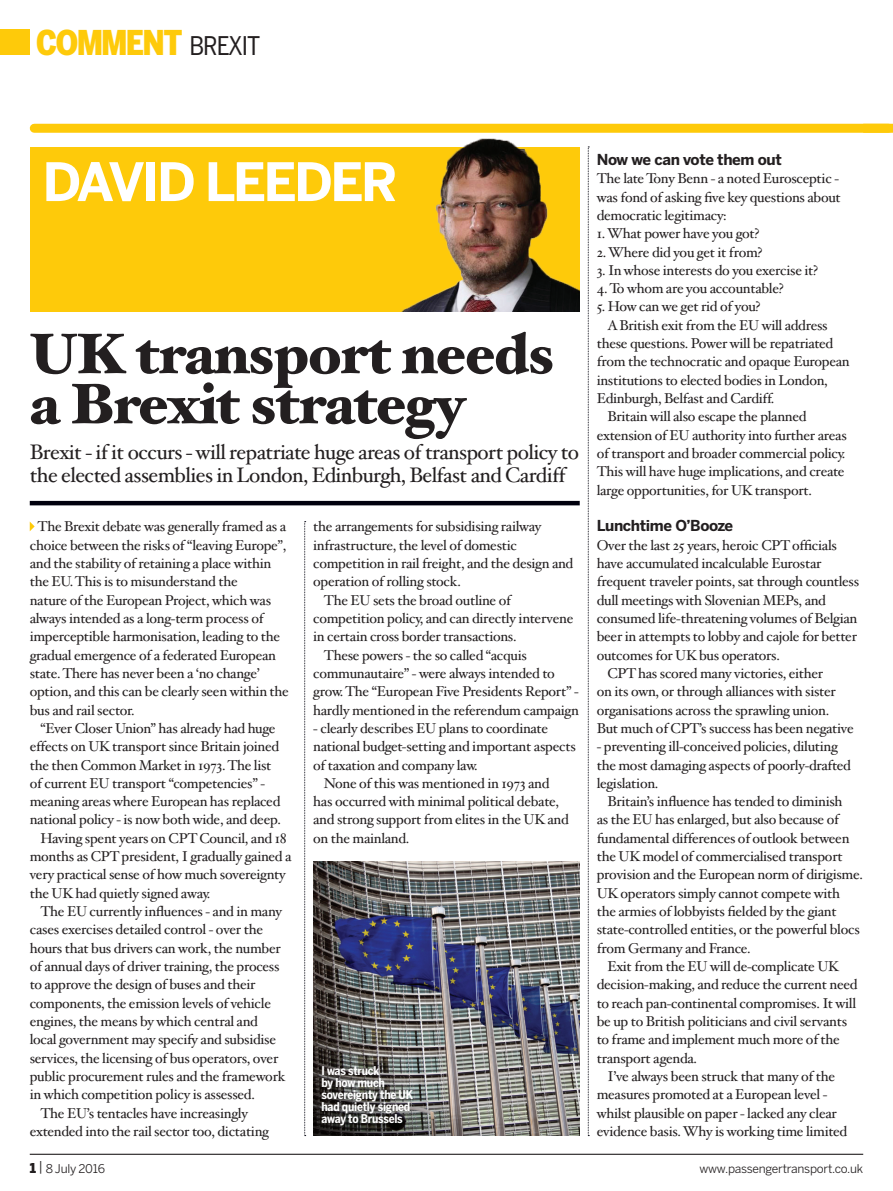
<style>
.page{position:relative;width:893px;height:1191px;background:#fff}
.page>*{position:absolute;margin:0;border:0;box-sizing:border-box;transform-origin:0 0}
.t1{font:900 57px/50.1px "Hoefler Text";letter-spacing:-.025em;color:#231f20}
.t2{font:700 52.5px "Benton Sans";letter-spacing:-.05em;color:#fff}
.t3{font:900 33.9px "Benton Sans Cond";letter-spacing:-.045em;color:#feca0a}
.t4{font:21px/22.5px "Hoefler Text";letter-spacing:-.025em;color:#231f20}
.t5{font:700 15px "Benton Sans";letter-spacing:-.025em;color:#231f20}
.t6{font:14.25px/18.3px "Hoefler Text";letter-spacing:-.02em;color:#231f20}
.t7{font:700 12px/12px "Benton Sans Cond";letter-spacing:-.02em;color:#fff}
.t8{font:12px "Benton Sans";letter-spacing:-.02em;color:#231f20}
.s1{font-weight:400;font-size:25.5px;color:#231f20}
.s2{font-weight:900;font-size:13.5px}
.s3{font-size:13.5px}
</style>
<div class="page">
<div style="left:34px;top:124px;width:854px;height:9px;background:#feca0a"></div>
<div style="left:863px;top:124px;width:30px;height:9px;background:#feca0a"></div>
<svg style="left:304px;top:521px;width:2px;height:615px"></svg>
<svg style="left:588px;top:147px;width:1px;height:989px"></svg>
<hr style="left:30px;top:501px;width:550px;height:4px;background:#00000d">
<img style="left:313px;top:861px;width:267px;height:28px">
<svg style="left:30px;top:522px;width:5px;height:9px"></svg>
<img style="left:313px;top:889px;width:267px;height:247px">
<hr style="left:30px;top:1153px;width:833px;height:1px;background:#231f20">
<div style="left:0;top:30px;width:30px;height:25px;background:#feca0a"></div>
<div style="left:30px;top:147px;width:550px;height:164px;background:#feca0a"></div>
<img style="left:367px;top:132px;width:213px;height:179px">
<p class="t3" style="left:36px;top:22px;width:226px">COMMENT <span class="s1">BREXIT</span></p>
<p class="t2" style="left:42px;top:151px;width:357px">DAVID LEEDER</p>
<p class="t1" style="left:30px;top:329px;width:527px">UK transport needs a Brexit strategy</p>
<p class="t4" style="left:30px;top:442px;width:551px">Brexit - if it occurs - will repatriate huge areas of transport policy to the elected assemblies in London, Edinburgh, Belfast and Cardiff</p>
<p class="t6" style="left:30px;top:518px;width:261px;text-indent:8px">The Brexit debate was generally framed as a choice between the risks of “leaving Europe”, and the stability of retaining a place within the EU. This is to misunderstand the<br>nature of the European Project, which was always intended as a long-term process of imperceptible harmonisation, leading to the gradual emergence of a federated European state. There has never been a ‘no change’ option, and this can be clearly seen within the bus and rail sector.</p>
<p class="t6" style="left:30px;top:719px;width:253px;text-indent:11px">“Ever Closer Union” has already had huge effects on UK transport since Britain joined the then Common Market in 1973. The list of current EU transport “competencies” - meaning areas where European has replaced national policy - is now both wide, and deep.</p>
<p class="t6" style="left:30px;top:829px;width:263px;text-indent:11px">Having spent years on CPT Council, and 18 months as CPT president, I gradually gained a very practical sense of how much sovereignty the UK had quietly signed away.</p>
<p class="t6" style="left:30px;top:902px;width:257px;text-indent:11px">The EU currently influences - and in many cases exercises detailed control - over the hours that bus drivers can work, the number of annual days of driver training, the process to approve the design of buses and their components, the emission levels of vehicle engines, the means by which central and local government may specify and subsidise services, the licensing of bus operators, over public procurement rules and the framework in which competition policy is assessed.</p>
<p class="t6" style="left:30px;top:1104px;width:241px;text-indent:11px">The EU’s tentacles have increasingly extended into the rail sector too, dictating</p>
<p class="t6" style="left:313px;top:518px;width:262px">the arrangements for subsidising railway infrastructure, the level of domestic competition in rail freight, and the design and operation of rolling stock.</p>
<p class="t6" style="left:313px;top:591px;width:262px;text-indent:11px">The EU sets the broad outline of competition policy, and can directly intervene in certain cross border transactions.</p>
<p class="t6" style="left:313px;top:646px;width:267px;text-indent:11px">These powers - the so called “acquis communautaire” - were always intended to grow. The “European Five Presidents Report” - hardly mentioned in the referendum campaign</p>
<p class="t6" style="left:313px;top:719px;width:264px">- clearly describes EU plans to coordinate national budget-setting and important aspects of taxation and company law.</p>
<p class="t6" style="left:313px;top:774px;width:257px;text-indent:11px">None of this was mentioned in 1973 and has occurred with minimal political debate, and strong support from elites in the UK and on the mainland.</p>
<p class="t7" style="left:321px;top:1064px;width:93px">I was struck<br>by how much sovereignty the UK had quietly signed away to Brussels</p>
<p class="t5" style="left:597px;top:150px;width:187px">Now we can vote them out</p>
<p class="t6" style="left:597px;top:170px;width:246px">The late Tony Benn - a noted Eurosceptic - was fond of asking five key questions about democratic legitimacy:</p>
<p class="t6" style="left:597px;top:225px;width:164px">1. What power have you got?</p>
<p class="t6" style="left:597px;top:243px;width:167px">2. Where did you get it from?</p>
<p class="t6" style="left:597px;top:261px;width:223px">3. In whose interests do you exercise it?</p>
<p class="t6" style="left:597px;top:280px;width:188px">4. To whom are you accountable?</p>
<p class="t6" style="left:597px;top:298px;width:165px">5. How can we get rid of you?</p>
<p class="t6" style="left:597px;top:316px;width:254px;text-indent:11px">A British exit from the EU will address these questions. Power will be repatriated from the technocratic and opaque European institutions to elected bodies in London, Edinburgh, Belfast and Cardiff.</p>
<p class="t6" style="left:597px;top:408px;width:252px;text-indent:11px">Britain will also escape the planned extension of EU authority into further areas of transport and broader commercial policy.<br>This will have huge implications, and create large opportunities, for UK transport.</p>
<p class="t5" style="left:597px;top:517px;width:138px">Lunchtime O’Booze</p>
<p class="t6" style="left:597px;top:536px;width:264px">Over the last 25 years, heroic CPT officials have accumulated incalculable Eurostar frequent traveler points, sat through countless dull meetings with Slovenian MEPs, and consumed life-threatening volumes of Belgian beer in attempts to lobby and cajole for better outcomes for UK bus operators.</p>
<p class="t6" style="left:597px;top:664px;width:259px;text-indent:11px">CPT has scored many victories, either<br>on its own, or through alliances with sister organisations across the sprawling union.<br>But much of CPT’s success has been negative</p>
<p class="t6" style="left:597px;top:737px;width:256px">- preventing ill-conceived policies, diluting the most damaging aspects of poorly-drafted legislation.</p>
<p class="t6" style="left:597px;top:792px;width:268px;text-indent:11px">Britain’s influence has tended to diminish<br>as the EU has enlarged, but also because of fundamental differences of outlook between the UK model of commercialised transport provision and the European norm of dirigisme.<br>UK operators simply cannot compete with the armies of lobbyists fielded by the giant state-controlled entities, or the powerful blocs from Germany and France.</p>
<p class="t6" style="left:597px;top:957px;width:262px;text-indent:11px">Exit from the EU will de-complicate UK decision-making, and reduce the current need to reach pan-continental compromises. It will be up to British politicians and civil servants to frame and implement much more of the transport agenda.</p>
<p class="t6" style="left:597px;top:1067px;width:252px;text-indent:11px">I’ve always been struck that many of the measures promoted at a European level - whilst plausible on paper - lacked any clear evidence basis. Why is working time limited</p>
<p class="t8" style="left:30px;top:1161px;width:77px"><span class="s2">1</span> <span class="s3">|</span> 8 July 2016</p>
<p class="t8" style="left:699px;top:1161px;width:165px">www.passengertransport.co.uk</p>
</div>
